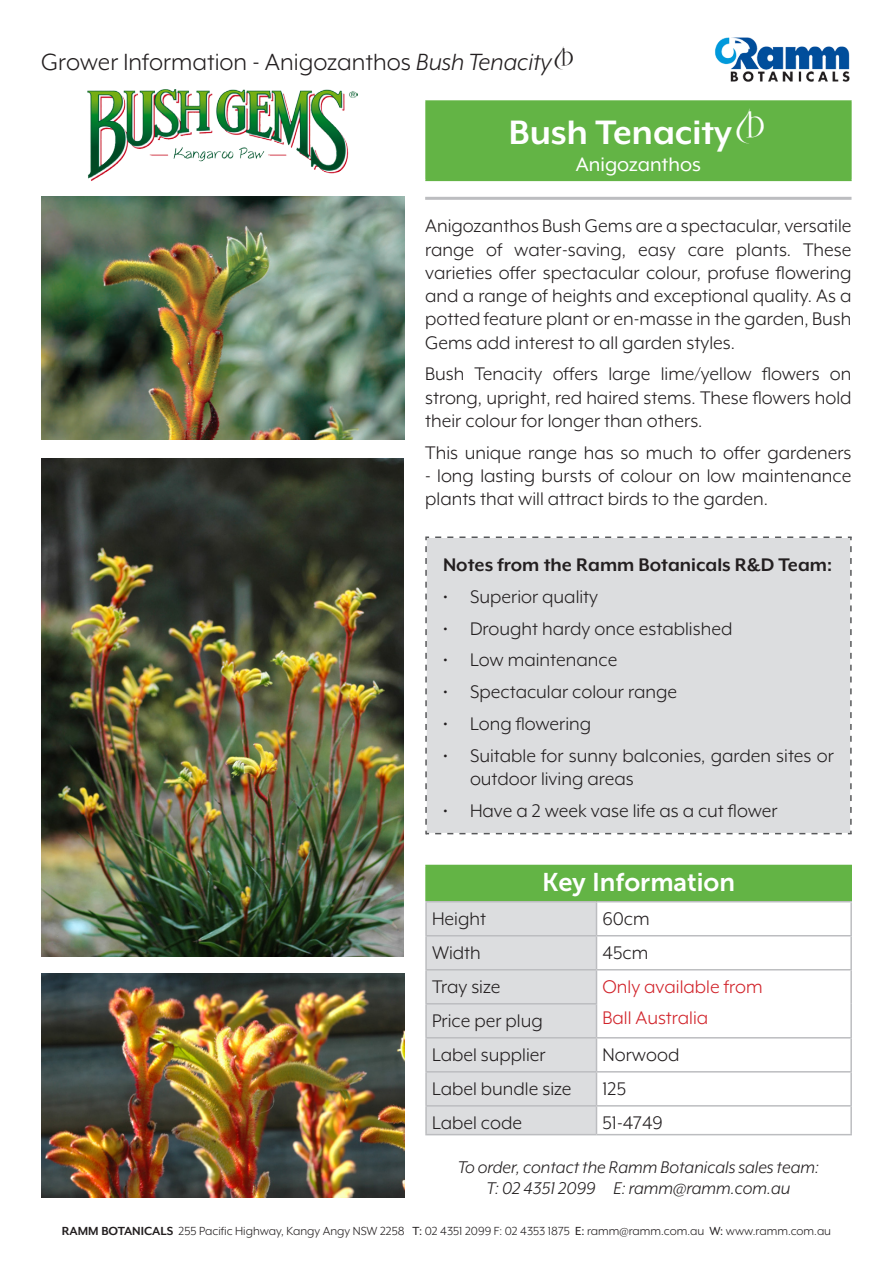
<style>
.page{position:relative;width:893px;height:1263px;background:#fff}
.page>*{position:absolute;margin:0;border:0;box-sizing:border-box;transform-origin:0 0}
.t1{font:700 39px "Mr Eaves XL Mod OT";color:#fff}
.t2{font:27px "Mr Eaves XL Mod OT";color:#231f20}
.Body_Text{font:25.5px "Museo Sans 700";color:#fff}
.t3{font:22.5px "Mr Eaves XL Mod OT";color:#fff}
.Body_Text-2{font:21px/23.2px "Mr Eaves XL Mod OT";color:#231f20;text-align:justify}
.Body_Text-3{font:700 21px "Mr Eaves XL Mod OT";color:#231f20}
.Body_Text-4{font:21px "Mr Eaves XL Mod OT";color:#d1232a}
.Small_Italics{font:italic 19.5px "Mr Eaves XL Mod OT";color:#231f20}
.Body_Text-5{font:13.5px "Mr Eaves XL Mod OT";color:#231f20}
.s1{font-style:italic}
.s2{font-family:"pbr";font-size:24px}
.s3{font-family:"pbr";font-weight:400;font-size:36px}
.s4{font-weight:700}
.s5{font-style:inherit}
</style>
<div class="page">
<div style="left:426px;top:101px;width:425px;height:79px;background:#63b445"></div>
<hr style="left:425px;top:100px;width:427px;height:2px;background:#63b445">
<hr style="left:425px;top:102px;width:2px;height:78px;background:#63b445">
<hr style="left:850px;top:102px;width:2px;height:78px;background:#63b445">
<hr style="left:425px;top:180px;width:427px;height:1px;background:#63b445">
<img style="left:715px;top:37px;width:135px;height:45px">
<hr style="left:425px;top:197px;width:426px;height:3px;background:#bcbdc0">
<img style="left:87px;top:89px;width:270px;height:92px">
<img style="left:41px;top:197px;width:363px;height:243px">
<img style="left:41px;top:459px;width:362px;height:498px">
<img style="left:41px;top:974px;width:363px;height:224px">
<svg style="left:425px;top:536px;width:427px;height:295px;background:#d8d9db"></svg>
<div style="left:435px;top:536px;width:417px;height:289px;background:#dcdddf"></div>
<svg style="left:425px;top:831px;width:427px;height:4px"></svg>
<div style="left:426px;top:865px;width:425px;height:37px;background:#63b445"></div>
<hr style="left:425px;top:901px;width:171px;height:1px;background:#bcbdc0">
<hr style="left:425px;top:902px;width:2px;height:33px;background:#bcbdc0">
<hr style="left:596px;top:901px;width:256px;height:1px;background:#bcbdc0">
<hr style="left:850px;top:902px;width:2px;height:33px;background:#bcbdc0">
<hr style="left:425px;top:935px;width:171px;height:1px;background:#bcbdc0">
<hr style="left:425px;top:936px;width:2px;height:33px;background:#bcbdc0">
<hr style="left:596px;top:935px;width:256px;height:1px;background:#bcbdc0">
<hr style="left:850px;top:936px;width:2px;height:33px;background:#bcbdc0">
<hr style="left:425px;top:969px;width:171px;height:1px;background:#bcbdc0">
<hr style="left:425px;top:970px;width:2px;height:33px;background:#bcbdc0">
<hr style="left:596px;top:969px;width:256px;height:1px;background:#bcbdc0">
<hr style="left:850px;top:970px;width:2px;height:34px;background:#bcbdc0">
<hr style="left:425px;top:1003px;width:172px;height:1px;background:#bcbdc0">
<hr style="left:425px;top:1004px;width:2px;height:33px;background:#bcbdc0">
<hr style="left:850px;top:1004px;width:2px;height:33px;background:#bcbdc0">
<hr style="left:596px;top:1037px;width:256px;height:1px;background:#bcbdc0">
<hr style="left:850px;top:1038px;width:2px;height:33px;background:#bcbdc0">
<hr style="left:425px;top:1071px;width:171px;height:1px;background:#bcbdc0">
<hr style="left:425px;top:1105px;width:171px;height:1px;background:#bcbdc0">
<hr style="left:596px;top:1105px;width:256px;height:1px;background:#bcbdc0">
<hr style="left:425px;top:1037px;width:171px;height:1px;background:#bcbdc0">
<hr style="left:425px;top:1038px;width:2px;height:33px;background:#bcbdc0">
<hr style="left:425px;top:1072px;width:2px;height:33px;background:#bcbdc0">
<hr style="left:425px;top:1106px;width:2px;height:28px;background:#bcbdc0">
<hr style="left:425px;top:1134px;width:171px;height:1px;background:#bcbdc0">
<hr style="left:596px;top:1071px;width:256px;height:1px;background:#bcbdc0">
<hr style="left:850px;top:1072px;width:2px;height:33px;background:#bcbdc0">
<div style="left:427px;top:902px;width:170px;height:232px;background:#dcdddf"></div>
<hr style="left:850px;top:1106px;width:2px;height:28px;background:#bcbdc0">
<hr style="left:596px;top:1134px;width:256px;height:1px;background:#bcbdc0">
<hr style="left:425px;top:865px;width:171px;height:1px;background:#63b445">
<hr style="left:425px;top:866px;width:2px;height:35px;background:#63b445">
<hr style="left:596px;top:865px;width:256px;height:1px;background:#63b445">
<hr style="left:850px;top:866px;width:2px;height:35px;background:#63b445">
<p class="t2" style="left:41px;top:48px;width:536px">Grower Information - Anigozanthos <span class="s1">Bush Tenacity</span><span class="s2">a</span></p>
<p class="t1" style="left:509px;top:113px;width:261px">Bush Tenacity<span class="s3">a</span></p>
<p class="t3" style="left:576px;top:153px;width:127px">Anigozanthos</p>
<p class="Body_Text-2" style="left:425px;top:214px;width:428px">Anigozanthos Bush Gems are a spectacular, versatile range of water-saving, easy care plants. These varieties offer spectacular colour, profuse flowering and a range of heights and exceptional quality. As a potted feature plant or en-masse in the garden, Bush Gems add interest to all garden styles.</p>
<p class="Body_Text-2" style="left:425px;top:362px;width:428px">Bush Tenacity offers large lime/yellow flowers on strong, upright, red haired stems. These flowers hold their colour for longer than others.</p>
<p class="Body_Text-2" style="left:425px;top:441px;width:428px">This unique range has so much to offer gardeners</p>
<p class="Body_Text-2" style="left:425px;top:464px;width:428px">- long lasting bursts of colour on low maintenance plants that will attract birds to the garden.</p>
<p class="Body_Text-3" style="left:443px;top:554px;width:390px">Notes from the Ramm Botanicals R&amp;D Team:</p>
<p class="Body_Text-2" style="left:443px;top:585px;width:157px">• Superior quality</p>
<p class="Body_Text-2" style="left:443px;top:617px;width:291px">• Drought hardy once established</p>
<p class="Body_Text-2" style="left:443px;top:648px;width:176px">• Low maintenance</p>
<p class="Body_Text-2" style="left:443px;top:680px;width:235px">• Spectacular colour range</p>
<p class="Body_Text-2" style="left:443px;top:712px;width:150px">• Long flowering</p>
<p class="Body_Text-2" style="left:470px;top:744px;width:365px;text-indent:-27px">• Suitable for sunny balconies, garden sites or outdoor living areas</p>
<p class="Body_Text-2" style="left:443px;top:799px;width:336px">• Have a 2 week vase life as a cut flower</p>
<p class="Body_Text" style="left:542px;top:867px;width:195px">Key Information</p>
<p class="Body_Text-2" style="left:432px;top:906px;width:55px">Height</p>
<p class="Body_Text-2" style="left:602px;top:906px;width:49px">60cm</p>
<p class="Body_Text-2" style="left:432px;top:941px;width:50px">Width</p>
<p class="Body_Text-2" style="left:602px;top:941px;width:47px">45cm</p>
<p class="Body_Text-2" style="left:432px;top:975px;width:70px">Tray size</p>
<p class="Body_Text-4" style="left:602px;top:976px;width:162px">Only available from</p>
<p class="Body_Text-2" style="left:432px;top:1009px;width:112px">Price per plug</p>
<p class="Body_Text-4" style="left:602px;top:1007px;width:107px">Ball Australia</p>
<p class="Body_Text-2" style="left:432px;top:1043px;width:115px">Label supplier</p>
<p class="Body_Text-2" style="left:602px;top:1043px;width:78px">Norwood</p>
<p class="Body_Text-2" style="left:432px;top:1077px;width:141px">Label bundle size</p>
<p class="Body_Text-2" style="left:602px;top:1077px;width:25px">125</p>
<p class="Body_Text-2" style="left:432px;top:1111px;width:92px">Label code</p>
<p class="Body_Text-2" style="left:602px;top:1111px;width:62px">51-4749</p>
<p class="Small_Italics" style="left:458px;top:1157px;width:363px">To order, contact the Ramm Botanicals sales team:</p>
<p class="Small_Italics" style="left:486px;top:1178px;width:305px">T: 02 4351 2099 E: ramm@ramm.com.au</p>
<p class="Body_Text-5" style="left:62px;top:1224px;width:771px"><span class="s4">RAMM BOTANICALS</span> 255 Pacific Highway, Kangy Angy NSW 2258 <span class="s5">T:</span> 02 4351 2099 F: 02 4353 1875 <span class="s5">E:</span> ramm@ramm.com.au <span class="s5">W:</span> www.ramm.com.au</p>
</div>
